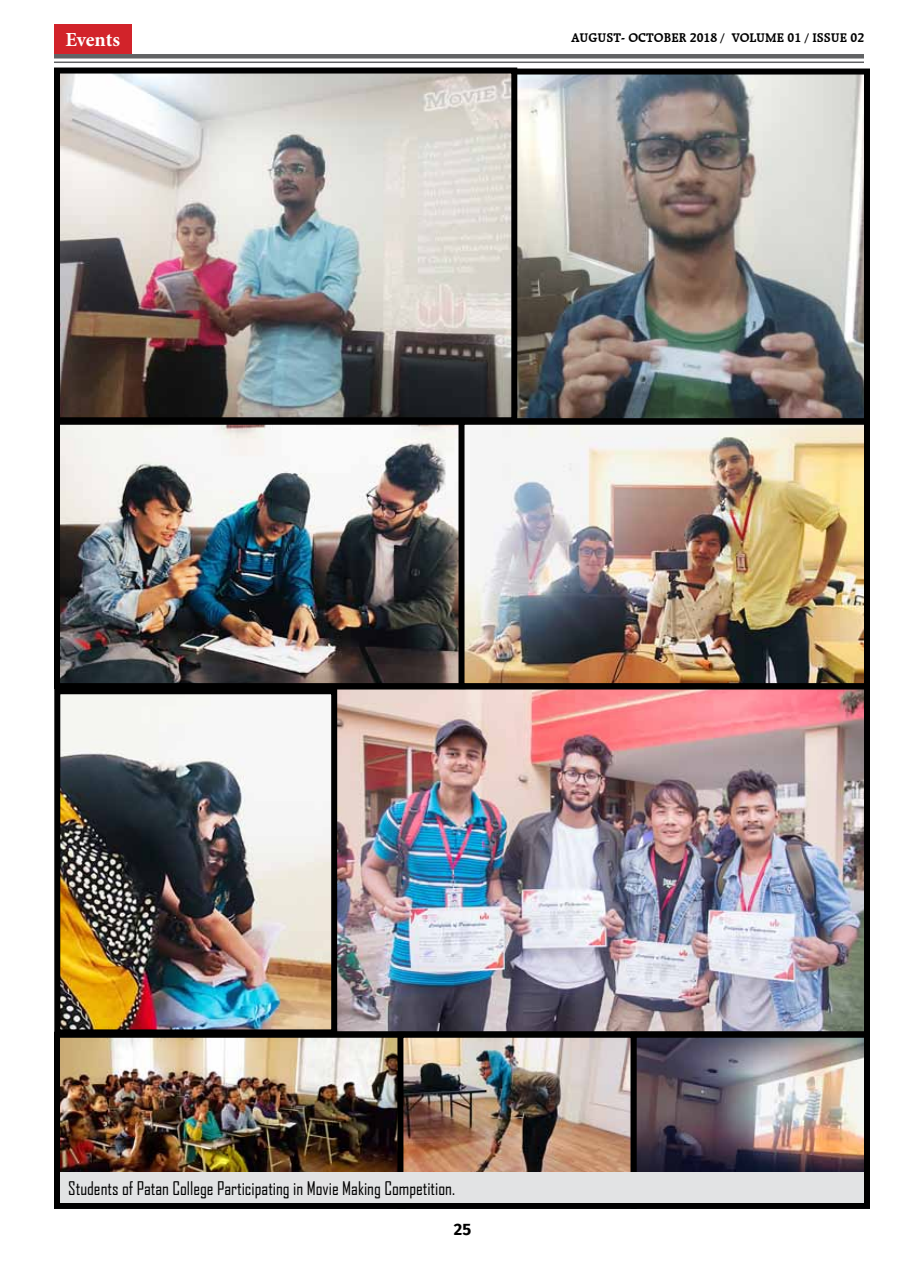
<style>
.page{position:relative;width:918px;height:1263px;background:#fff}
.page>*{position:absolute;margin:0;border:0;box-sizing:border-box;transform-origin:0 0}
.t1{font:700 19.95px "Minion Pro";letter-spacing:-.005em;color:#fff}
.t2{font:18px "Agency FB";color:#000}
.t3{font:700 16.5px "Fira Sans";color:#000}
.t4{font:700 13.5px "Raleigh BT";color:#000}
</style>
<div class="page">
<hr style="left:54px;top:54px;width:810px;height:4px;background:#616264">
<hr style="left:54px;top:61px;width:810px;height:2px;background:#616264">
<img style="left:518px;top:76px;width:345px;height:341px">
<div style="left:511px;top:69px;width:359px;height:355px;border:6px solid #000"></div>
<img style="left:337px;top:690px;width:526px;height:340px">
<img style="left:61px;top:75px;width:449px;height:341px">
<div style="left:54px;top:68px;width:463px;height:355px;border:6px solid #000"></div>
<img style="left:61px;top:426px;width:802px;height:256px">
<div style="left:54px;top:419px;width:411px;height:270px;border:6px solid #000"></div>
<div style="left:459px;top:419px;width:411px;height:270px;border:6px solid #000"></div>
<img style="left:61px;top:695px;width:269px;height:333px">
<div style="left:54px;top:688px;width:283px;height:347px;border:6px solid #000"></div>
<img style="left:61px;top:1038px;width:336px;height:134px">
<div style="left:54px;top:1031px;width:351px;height:178px;border:6px solid #000"></div>
<img style="left:404px;top:1038px;width:226px;height:134px">
<div style="left:397px;top:1031px;width:240px;height:178px;border:6px solid #000"></div>
<img style="left:638px;top:1038px;width:225px;height:134px">
<div style="left:631px;top:1031px;width:239px;height:178px;border:6px solid #000"></div>
<div style="left:60px;top:1172px;width:804px;height:31px;background:#e2e3e4"></div>
<div style="left:54px;top:25px;width:77px;height:29px;background:#d2232a"></div>
<p class="t1" style="left:65px;top:25px;width:56px">Events</p>
<p class="t4" style="left:571px;top:29px;width:294px">AUGUST- OCTOBER 2018 / VOLUME 01 / ISSUE 02</p>
<p class="t2" style="left:68px;top:1177px;width:388px">Students of Patan College Participating in Movie Making Competition.</p>
<p class="t3" style="left:454px;top:1215px;width:19px">25</p>
</div>
